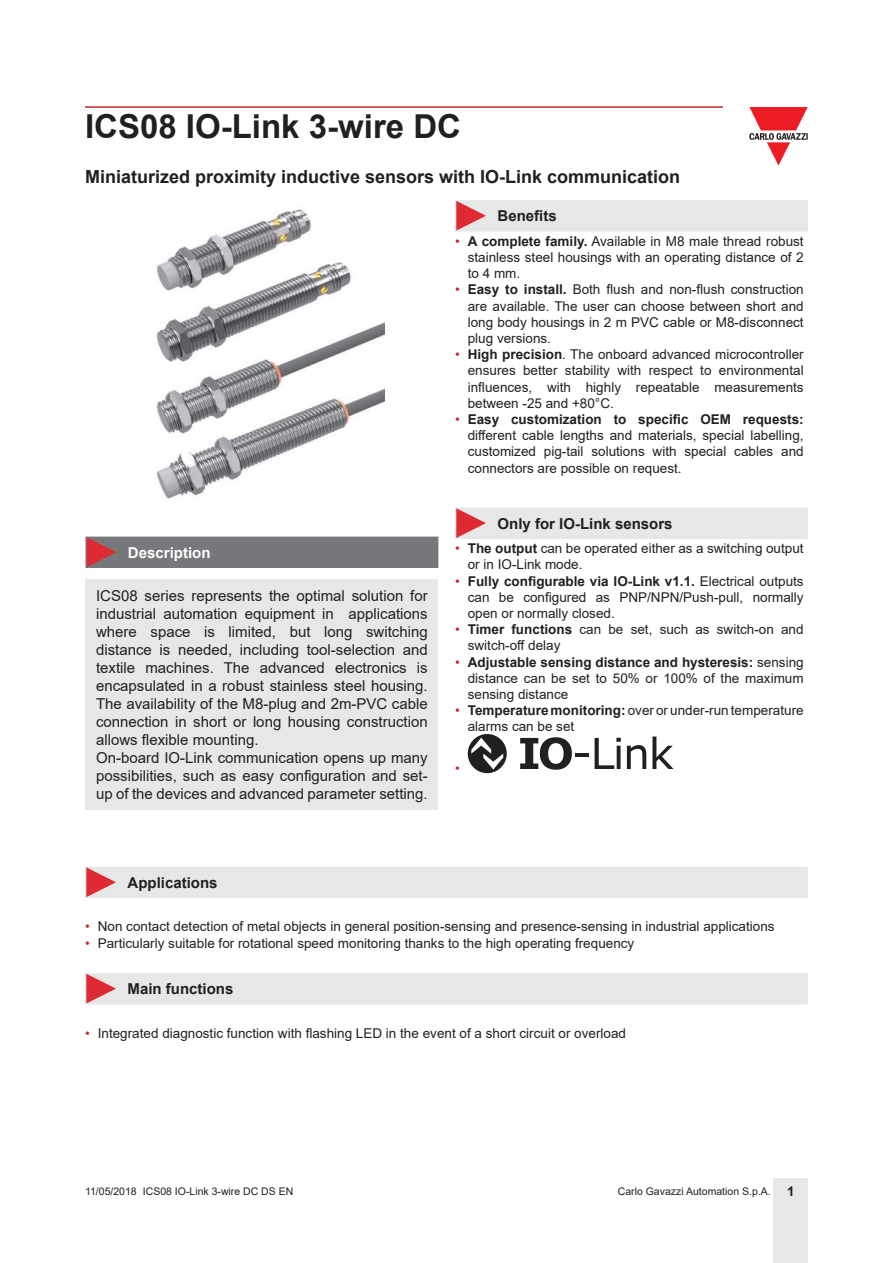
<style>
.page{position:relative;width:893px;height:1263px;background:#fff}
.page>*{position:absolute;margin:0;border:0;box-sizing:border-box;transform-origin:0 0}
.t1{font:700 33px "Arial";color:#221f1f}
.t2{font:700 18px "Arial";color:#221f1f}
.t3{font:15px/18px "Arial";color:#221f1f}
.t4{font:700 15px "Arial";color:#221f1f}
.t5{font:700 15px "Arial";color:#fff}
.t6{font:13.5px/16.2px "Arial";color:#221f1f;text-align:justify}
.t7{font:13.5px "Arial";color:#c42633}
.t8{font:10.5px "Arial";color:#221f1f}
.s1{color:#c42633}
.s2{font-weight:700}
.s3{font-weight:700;font-size:13.5px}
</style>
<div class="page">
<hr style="left:85px;top:106px;width:638px;height:2px;background:#c42633">
<div style="left:774px;top:1178px;width:34px;height:85px;background:#e7e7e8"></div>
<svg style="left:749px;top:107px;width:59px;height:59px"></svg>
<div style="left:85px;top:580px;width:353px;height:230px;background:#e7e7e8"></div>
<img style="left:156px;top:209px;width:229px;height:290px">
<div style="left:85px;top:537px;width:353px;height:31px;background:#77787b"></div>
<div style="left:455px;top:200px;width:353px;height:32px;background:#e7e7e8"></div>
<div style="left:455px;top:508px;width:353px;height:31px;background:#e7e7e8"></div>
<svg style="left:520px;top:737px;width:52px;height:33px"></svg>
<hr style="left:576px;top:753px;width:13px;height:4px;background:#221f1f">
<svg style="left:595px;top:738px;width:26px;height:31px"></svg>
<svg style="left:617px;top:746px;width:4px;height:23px"></svg>
<svg style="left:627px;top:745px;width:19px;height:24px"></svg>
<svg style="left:652px;top:736px;width:21px;height:33px"></svg>
<svg style="left:468px;top:734px;width:39px;height:39px"></svg>
<div style="left:85px;top:867px;width:723px;height:31px;background:#e7e7e8"></div>
<div style="left:85px;top:973px;width:723px;height:31px;background:#e7e7e8"></div>
<h1 class="t1" style="left:85px;top:114px;width:377px">ICS08 IO-Link 3-wire DC</h1>
<h2 class="t2" style="left:85px;top:170px;width:597px">Miniaturized proximity inductive sensors with IO-Link communication</h2>
<p class="t5" style="left:128px;top:547px;width:84px">Description</p>
<p class="t3" style="left:96px;top:588px;width:333px">ICS08 series represents the optimal solution for industrial automation equipment in applications where space is limited, but long switching distance is needed, including tool-selection and textile machines. The advanced electronics is encapsulated in a robust stainless steel housing.<br>The availability of the M8-plug and 2m-PVC cable connection in short or long housing construction allows 昀氀exible mounting.<br>On-board IO-Link communication opens up many possibilities, such as easy con昀椀guration and set&shy;up of the devices and advanced parameter setting.</p>
<p class="t4" style="left:497px;top:206px;width:61px">Bene昀椀ts</p>
<p class="t6" style="left:468px;top:234px;width:337px;text-indent:-13px"><span class="s1">•</span> <span class="s2">A complete family.</span> Available in M8 male thread robust stainless steel housings with an operating distance of 2 to 4 mm.</p>
<p class="t6" style="left:468px;top:281px;width:337px;text-indent:-13px"><span class="s1">•</span> <span class="s2">Easy to install.</span> Both 昀氀ush and non-昀氀ush construction are available. The user can choose between short and long body housings in 2 m PVC cable or M8-disconnect plug versions.</p>
<p class="t6" style="left:468px;top:347px;width:337px;text-indent:-13px"><span class="s1">•</span> <span class="s2">High precision</span>. The onboard advanced microcontroller ensures better stability with respect to environmental in昀氀uences, with highly repeatable measurements between -25 and +80°C.</p>
<p class="t6" style="left:468px;top:411px;width:337px;text-indent:-13px"><span class="s1">•</span> <span class="s2">Easy customization to speci昀椀c OEM requests: </span>di昀昀erent cable lengths and materials, special labelling, customized pig-tail solutions with special cables and connectors are possible on request.</p>
<p class="t4" style="left:497px;top:518px;width:177px">Only for IO-Link sensors</p>
<p class="t6" style="left:468px;top:541px;width:337px;text-indent:-13px"><span class="s1">•</span> <span class="s2">The output</span> can be operated either as a switching output or in IO-Link mode.</p>
<p class="t6" style="left:468px;top:574px;width:337px;text-indent:-13px"><span class="s1">•</span> <span class="s2">Fully con昀椀gurable via IO-Link v1.1.</span> Electrical outputs can be con昀椀gured as PNP/NPN/Push-pull, normally open or normally closed.</p>
<p class="t6" style="left:468px;top:622px;width:337px;text-indent:-13px"><span class="s1">•</span> <span class="s2">Timer functions</span> can be set, such as switch-on and switch-o昀昀 delay</p>
<p class="t6" style="left:468px;top:655px;width:337px;text-indent:-13px"><span class="s1">•</span> <span class="s2">Adjustable sensing distance and hysteresis:</span> sensing distance can be set to 50% or 100% of the maximum sensing distance</p>
<p class="t6" style="left:468px;top:703px;width:337px;text-indent:-13px"><span class="s1">•</span> <span class="s2">Temperature monitoring:</span> over or under-run temperature alarms can be set</p>
<p class="t7" style="left:455px;top:763px;width:6px">•</p>
<p class="t4" style="left:128px;top:877px;width:92px">Applications</p>
<p class="t6" style="left:85px;top:918px;width:691px"><span class="s1">•</span> Non contact detection of metal objects in general position-sensing and presence-sensing in industrial applications</p>
<p class="t6" style="left:85px;top:936px;width:551px"><span class="s1">•</span> Particularly suitable for rotational speed monitoring thanks to the high operating frequency</p>
<p class="t4" style="left:128px;top:983px;width:107px">Main functions</p>
<p class="t6" style="left:85px;top:1025px;width:543px"><span class="s1">•</span> Integrated diagnostic function with 昀氀ashing LED in the event of a short circuit or overload</p>
<p class="t8" style="left:85px;top:1187px;width:210px">11/05/2018 ICS08 IO-Link 3-wire DC DS EN</p>
<p class="t8" style="left:618px;top:1187px;width:178px">Carlo Gavazzi Automation S.p.A. <span class="s3">1</span></p>
</div>
